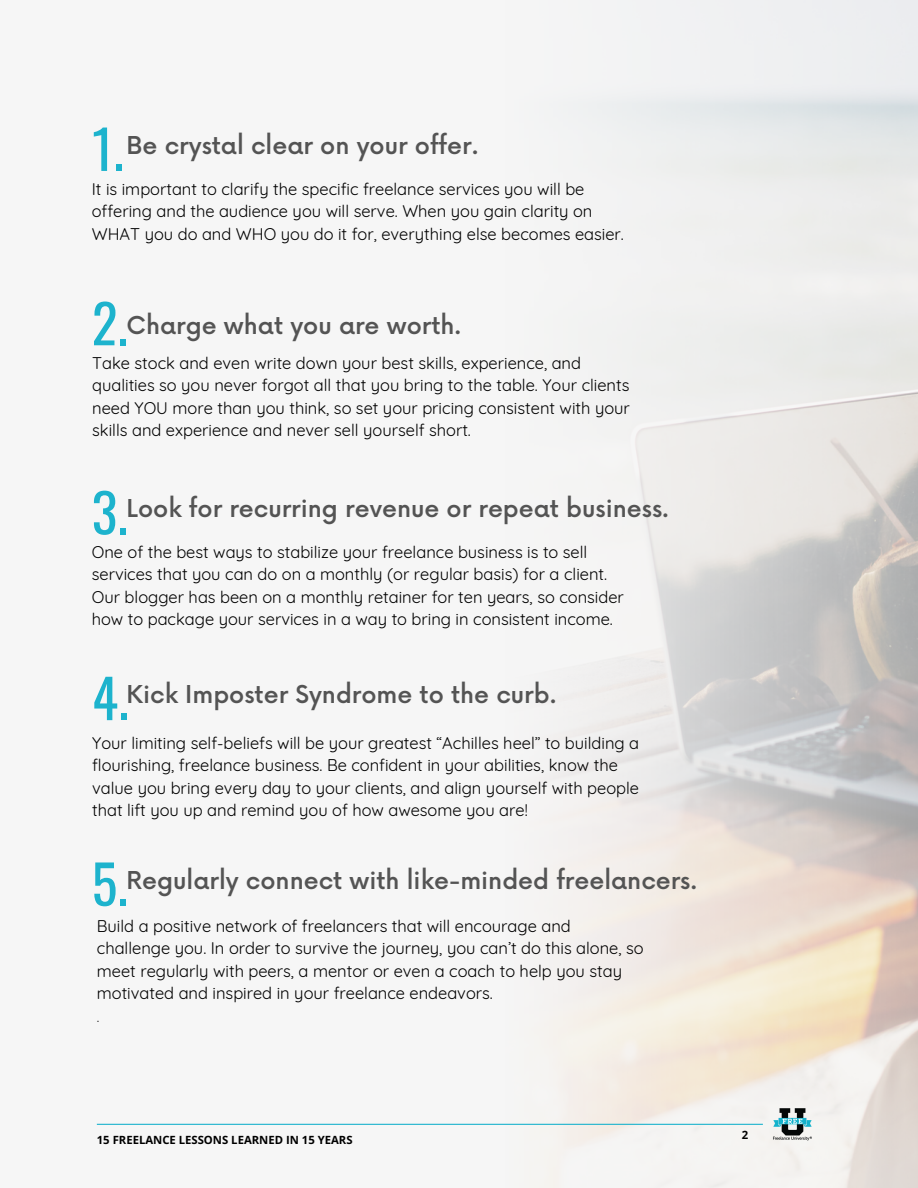
<style>
.page{position:relative;width:918px;height:1188px;background:#f6f6f6}
.page>*{position:absolute;margin:0;border:0;box-sizing:border-box;transform-origin:0 0}
.t1{font:53.55px "Oswald";color:#1db3cd}
.t2{font:500 24px "Now";color:#545454}
.t3{font:16.5px/22.5px "Quicksand";color:#000}
.t4{font:300 16.5px "Quicksand";color:#000}
.t5{font:700 11.25px "Open Sans";color:#000}
</style>
<div class="page">
<svg style="left:499px;top:0;width:419px;height:1188px;fill:#f0edec"></svg>
<hr style="left:97px;top:1124px;width:666px;height:1px;background:#1db3cd">
<img style="left:757px;top:1099px;width:72px;height:51px">
<h1 class="t1" style="left:92px;top:107px;width:33px">1.</h1>
<h2 class="t2" style="left:127px;top:132px;width:353px">Be crystal clear on your offer.</h2>
<p class="t3" style="left:92px;top:177px;width:534px">It is important to clarify the specific freelance services you will be offering and the audience you will serve. When you gain clarity on<br>WHAT you do and WHO you do it for, everything else becomes easier.</p>
<h1 class="t1" style="left:92px;top:281px;width:37px">2.</h1>
<h2 class="t2" style="left:127px;top:313px;width:336px">Charge what you are worth.</h2>
<p class="t3" style="left:92px;top:351px;width:539px">Take stock and even write down your best skills, experience, and qualities so you never forgot all that you bring to the table. Your clients need YOU more than you think, so set your pricing consistent with your skills and experience and never sell yourself short.</p>
<h1 class="t1" style="left:92px;top:471px;width:37px">3.</h1>
<h2 class="t2" style="left:127px;top:496px;width:544px">Look for recurring revenue or repeat business.</h2>
<p class="t3" style="left:92px;top:541px;width:534px">One of the best ways to stabilize your freelance business is to sell services that you can do on a monthly (or regular basis) for a client.<br>Our blogger has been on a monthly retainer for ten years, so consider how to package your services in a way to bring in consistent income.</p>
<h1 class="t1" style="left:92px;top:656px;width:37px">4.</h1>
<h2 class="t2" style="left:127px;top:682px;width:431px">Kick Imposter Syndrome to the curb.</h2>
<p class="t3" style="left:92px;top:732px;width:549px">Your limiting self-beliefs will be your greatest “Achilles heel” to building a flourishing, freelance business. Be confident in your abilities, know the value you bring every day to your clients, and align yourself with people that lift you up and remind you of how awesome you are!</p>
<h1 class="t1" style="left:92px;top:842px;width:37px">5.</h1>
<h2 class="t2" style="left:127px;top:867px;width:572px">Regularly connect with like-minded freelancers.</h2>
<p class="t3" style="left:97px;top:914px;width:548px">Build a positive network of freelancers that will encourage and challenge you. In order to survive the journey, you can’t do this alone, so meet regularly with peers, a mentor or even a coach to help you stay motivated and inspired in your freelance endeavors.</p>
<p class="t4" style="left:97px;top:1005px;width:4px">.</p>
<p class="t5" style="left:97px;top:1132px;width:257px">15 FREELANCE LESSONS LEARNED IN 15 YEARS</p>
<p class="t5" style="left:742px;top:1127px;width:8px">2</p>
</div>
